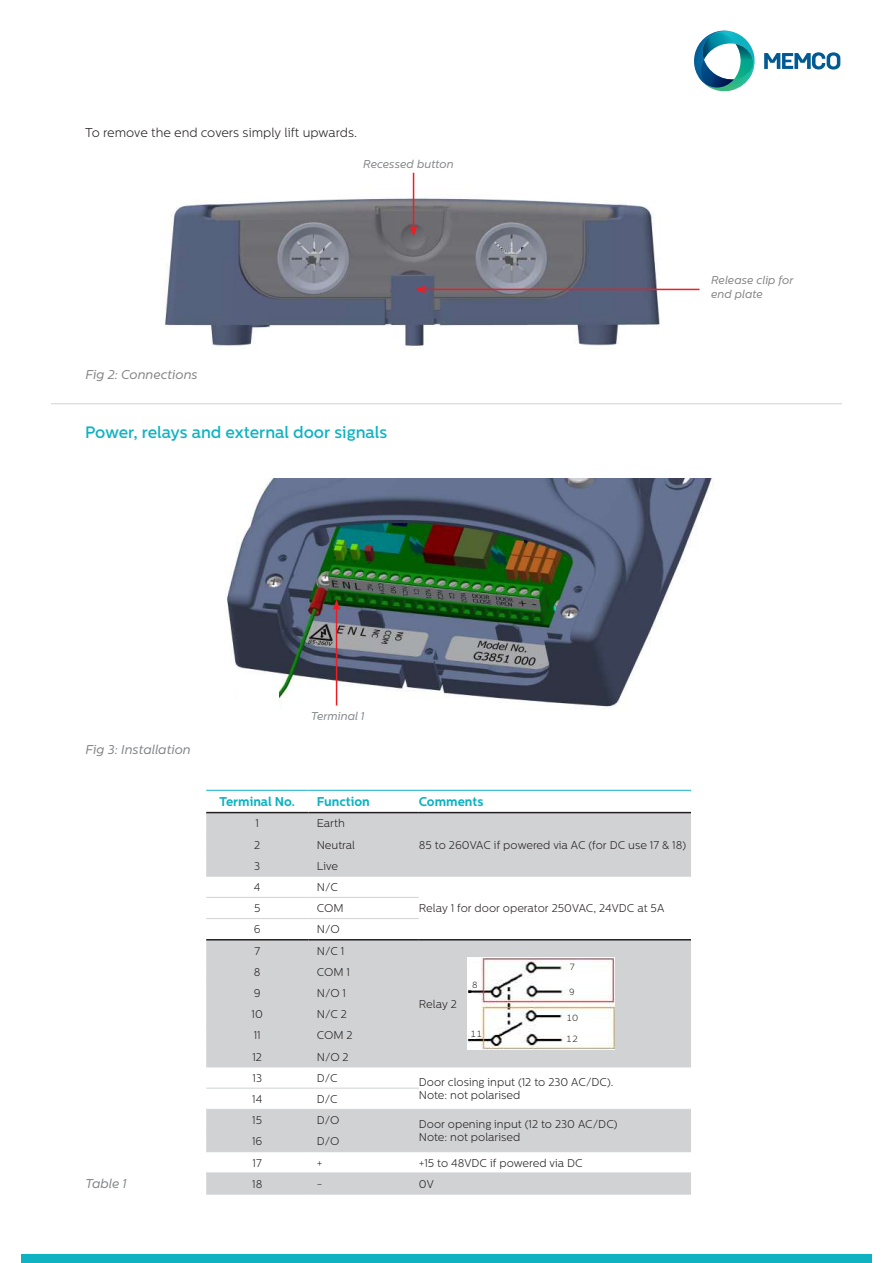
<style>
.page{position:relative;width:893px;height:1263px;background:#fff}
.page>*{position:absolute;margin:0;border:0;box-sizing:border-box;transform-origin:0 0}
.t1{font:500 16.5px "Centrale Sans";color:#0eb2c1}
.t2{font:italic 12.75px "Centrale Sans";color:#808285}
.t3{font:300 12.75px "Centrale Sans";color:#231f20}
.t4{font:700 12.75px "Centrale Sans";color:#0eb2c1}
.t5{font:300 11.25px/12.8px "Centrale Sans";color:#231f20}
.t6{font:italic 11.25px/13.5px "Centrale Sans";color:#808285}
.t7{font:300 9px "Centrale Sans";color:#231f20}
</style>
<div class="page">
<img style="left:227px;top:479px;width:487px;height:228px">
<hr style="left:51px;top:403px;width:791px;height:1px;background:#d1d2d4">
<svg style="left:206px;top:813px;width:485px;height:381px;fill:#d1d2d4"></svg>
<hr style="left:206px;top:812px;width:102px;height:1px;background:#231f20">
<hr style="left:308px;top:812px;width:111px;height:1px;background:#231f20">
<hr style="left:419px;top:812px;width:272px;height:1px;background:#231f20">
<hr style="left:206px;top:833px;width:102px;height:1px;background:#d1d2d4">
<hr style="left:308px;top:833px;width:111px;height:1px;background:#d1d2d4">
<hr style="left:206px;top:855px;width:102px;height:1px;background:#d1d2d4">
<hr style="left:308px;top:855px;width:111px;height:1px;background:#d1d2d4">
<hr style="left:206px;top:876px;width:102px;height:1px;background:#d1d2d4">
<hr style="left:308px;top:876px;width:111px;height:1px;background:#d1d2d4">
<hr style="left:419px;top:876px;width:272px;height:1px;background:#d1d2d4">
<hr style="left:206px;top:897px;width:102px;height:1px;background:#d1d2d4">
<hr style="left:308px;top:897px;width:111px;height:1px;background:#d1d2d4">
<hr style="left:206px;top:918px;width:102px;height:1px;background:#d1d2d4">
<hr style="left:308px;top:918px;width:111px;height:1px;background:#d1d2d4">
<hr style="left:206px;top:960px;width:102px;height:1px;background:#d1d2d4">
<hr style="left:308px;top:960px;width:111px;height:1px;background:#d1d2d4">
<hr style="left:206px;top:982px;width:102px;height:1px;background:#d1d2d4">
<hr style="left:308px;top:982px;width:111px;height:1px;background:#d1d2d4">
<hr style="left:206px;top:1003px;width:102px;height:1px;background:#d1d2d4">
<hr style="left:308px;top:1003px;width:111px;height:1px;background:#d1d2d4">
<hr style="left:206px;top:1024px;width:102px;height:1px;background:#d1d2d4">
<hr style="left:308px;top:1024px;width:111px;height:1px;background:#d1d2d4">
<hr style="left:206px;top:1045px;width:102px;height:1px;background:#d1d2d4">
<hr style="left:308px;top:1045px;width:111px;height:1px;background:#d1d2d4">
<hr style="left:206px;top:1066px;width:102px;height:1px;background:#d1d2d4">
<hr style="left:308px;top:1066px;width:111px;height:1px;background:#d1d2d4">
<hr style="left:419px;top:1066px;width:272px;height:1px;background:#d1d2d4">
<hr style="left:206px;top:1088px;width:102px;height:1px;background:#d1d2d4">
<hr style="left:308px;top:1088px;width:111px;height:1px;background:#d1d2d4">
<hr style="left:206px;top:1109px;width:102px;height:1px;background:#d1d2d4">
<hr style="left:308px;top:1109px;width:111px;height:1px;background:#d1d2d4">
<hr style="left:419px;top:1109px;width:272px;height:1px;background:#d1d2d4">
<hr style="left:206px;top:1130px;width:102px;height:1px;background:#d1d2d4">
<hr style="left:308px;top:1130px;width:111px;height:1px;background:#d1d2d4">
<hr style="left:206px;top:1151px;width:102px;height:1px;background:#d1d2d4">
<hr style="left:308px;top:1151px;width:111px;height:1px;background:#d1d2d4">
<hr style="left:419px;top:1151px;width:272px;height:1px;background:#d1d2d4">
<hr style="left:206px;top:1172px;width:102px;height:1px;background:#d1d2d4">
<hr style="left:308px;top:1172px;width:111px;height:1px;background:#d1d2d4">
<hr style="left:419px;top:1172px;width:272px;height:1px;background:#d1d2d4">
<hr style="left:206px;top:1194px;width:102px;height:1px;background:#d1d2d4">
<hr style="left:308px;top:1194px;width:111px;height:1px;background:#d1d2d4">
<hr style="left:419px;top:1194px;width:272px;height:1px;background:#d1d2d4">
<hr style="left:206px;top:790px;width:102px;height:1px;background:#0eb2c1">
<hr style="left:308px;top:790px;width:111px;height:1px;background:#0eb2c1">
<hr style="left:419px;top:790px;width:272px;height:1px;background:#0eb2c1">
<hr style="left:419px;top:939px;width:272px;height:1px;background:#231f20">
<hr style="left:206px;top:939px;width:102px;height:1px;background:#231f20">
<hr style="left:308px;top:939px;width:111px;height:1px;background:#231f20">
<img style="left:468px;top:958px;width:147px;height:91px">
<img style="left:164px;top:172px;width:536px;height:176px">
<hr style="left:413px;top:173px;width:1px;height:55px;background:#ee1d23">
<svg style="left:410px;top:226px;width:7px;height:11px"></svg>
<hr style="left:423px;top:289px;width:276px;height:1px;background:#ee1d23">
<svg style="left:415px;top:286px;width:10px;height:7px"></svg>
<hr style="left:336px;top:608px;width:1px;height:97px;background:#ee1d23">
<svg style="left:333px;top:600px;width:7px;height:10px"></svg>
<div style="left:239px;top:677px;width:40px;height:46px;background:#fff"></div>
<div style="left:21px;top:1254px;width:851px;height:9px;background:#0eb2c1"></div>
<svg style="left:764px;top:52px;width:76px;height:18px"></svg>
<svg style="left:694px;top:30px;width:61px;height:62px"></svg>
<p class="t3" style="left:85px;top:126px;width:274px">To remove the end covers simply lift upwards.</p>
<p class="t2" style="left:85px;top:367px;width:114px">Fig 2: Connections</p>
<p class="t6" style="left:363px;top:157px;width:92px">Recessed button</p>
<h1 class="t1" style="left:85px;top:423px;width:304px">Power, relays and external door signals</h1>
<p class="t6" style="left:711px;top:273px;width:84px">Release clip for end plate</p>
<p class="t2" style="left:85px;top:742px;width:107px">Fig 3: Installation</p>
<p class="t2" style="left:85px;top:1176px;width:43px">Table 1</p>
<p class="t6" style="left:311px;top:709px;width:55px">Terminal 1</p>
<p class="t4" style="left:219px;top:794px;width:77px">Terminal No.</p>
<p class="t4" style="left:317px;top:794px;width:55px">Function</p>
<p class="t4" style="left:419px;top:794px;width:66px">Comments</p>
<p class="t5" style="left:255px;top:817px;width:5px">1</p>
<p class="t5" style="left:317px;top:817px;width:30px">Earth</p>
<p class="t5" style="left:254px;top:838px;width:8px">2</p>
<p class="t5" style="left:317px;top:838px;width:40px">Neutral</p>
<p class="t5" style="left:419px;top:838px;width:269px">85 to 260VAC if powered via AC (for DC use 17 &amp; 18)</p>
<p class="t5" style="left:254px;top:859px;width:8px">3</p>
<p class="t5" style="left:317px;top:859px;width:23px">Live</p>
<p class="t5" style="left:254px;top:881px;width:8px">4</p>
<p class="t5" style="left:317px;top:881px;width:23px">N/C</p>
<p class="t5" style="left:254px;top:902px;width:8px">5</p>
<p class="t5" style="left:317px;top:902px;width:28px">COM</p>
<p class="t5" style="left:419px;top:902px;width:247px">Relay 1 for door operator 250VAC, 24VDC at 5A</p>
<p class="t5" style="left:254px;top:923px;width:8px">6</p>
<p class="t5" style="left:317px;top:923px;width:24px">N/O</p>
<p class="t5" style="left:254px;top:944px;width:7px">7</p>
<p class="t5" style="left:317px;top:944px;width:29px">N/C 1</p>
<p class="t7" style="left:569px;top:962px;width:8px">7</p>
<p class="t7" style="left:569px;top:987px;width:8px">9</p>
<p class="t7" style="left:566px;top:1013px;width:14px">10</p>
<p class="t7" style="left:566px;top:1034px;width:14px">12</p>
<p class="t5" style="left:254px;top:965px;width:8px">8</p>
<p class="t5" style="left:317px;top:965px;width:35px">COM 1</p>
<p class="t5" style="left:254px;top:987px;width:8px">9</p>
<p class="t5" style="left:317px;top:987px;width:31px">N/O 1</p>
<p class="t5" style="left:252px;top:1008px;width:13px">10</p>
<p class="t5" style="left:317px;top:1008px;width:32px">N/C 2</p>
<p class="t5" style="left:254px;top:1029px;width:9px">11</p>
<p class="t5" style="left:317px;top:1029px;width:37px">COM 2</p>
<p class="t5" style="left:252px;top:1050px;width:11px">12</p>
<p class="t5" style="left:317px;top:1050px;width:34px">N/O 2</p>
<p class="t5" style="left:252px;top:1071px;width:11px">13</p>
<p class="t5" style="left:317px;top:1071px;width:22px">D/C</p>
<p class="t5" style="left:419px;top:1076px;width:196px">Door closing input (12 to 230 AC/DC).<br>Note: not polarised</p>
<p class="t7" style="left:472px;top:980px;width:8px">8</p>
<p class="t5" style="left:419px;top:997px;width:40px">Relay 2</p>
<p class="t7" style="left:470px;top:1028px;width:14px">11</p>
<p class="t5" style="left:252px;top:1092px;width:12px">14</p>
<p class="t5" style="left:317px;top:1092px;width:22px">D/C</p>
<p class="t5" style="left:252px;top:1114px;width:11px">15</p>
<p class="t5" style="left:317px;top:1114px;width:24px">D/O</p>
<p class="t5" style="left:419px;top:1118px;width:200px">Door opening input (12 to 230 AC/DC)<br>Note: not polarised</p>
<p class="t5" style="left:252px;top:1135px;width:12px">16</p>
<p class="t5" style="left:317px;top:1135px;width:24px">D/O</p>
<p class="t5" style="left:253px;top:1156px;width:11px">17</p>
<p class="t5" style="left:317px;top:1156px;width:7px">+</p>
<p class="t5" style="left:419px;top:1156px;width:165px">+15 to 48VDC if powered via DC</p>
<p class="t5" style="left:252px;top:1177px;width:12px">18</p>
<p class="t5" style="left:317px;top:1177px;width:7px">-</p>
<p class="t5" style="left:419px;top:1177px;width:16px">0V</p>
</div>
